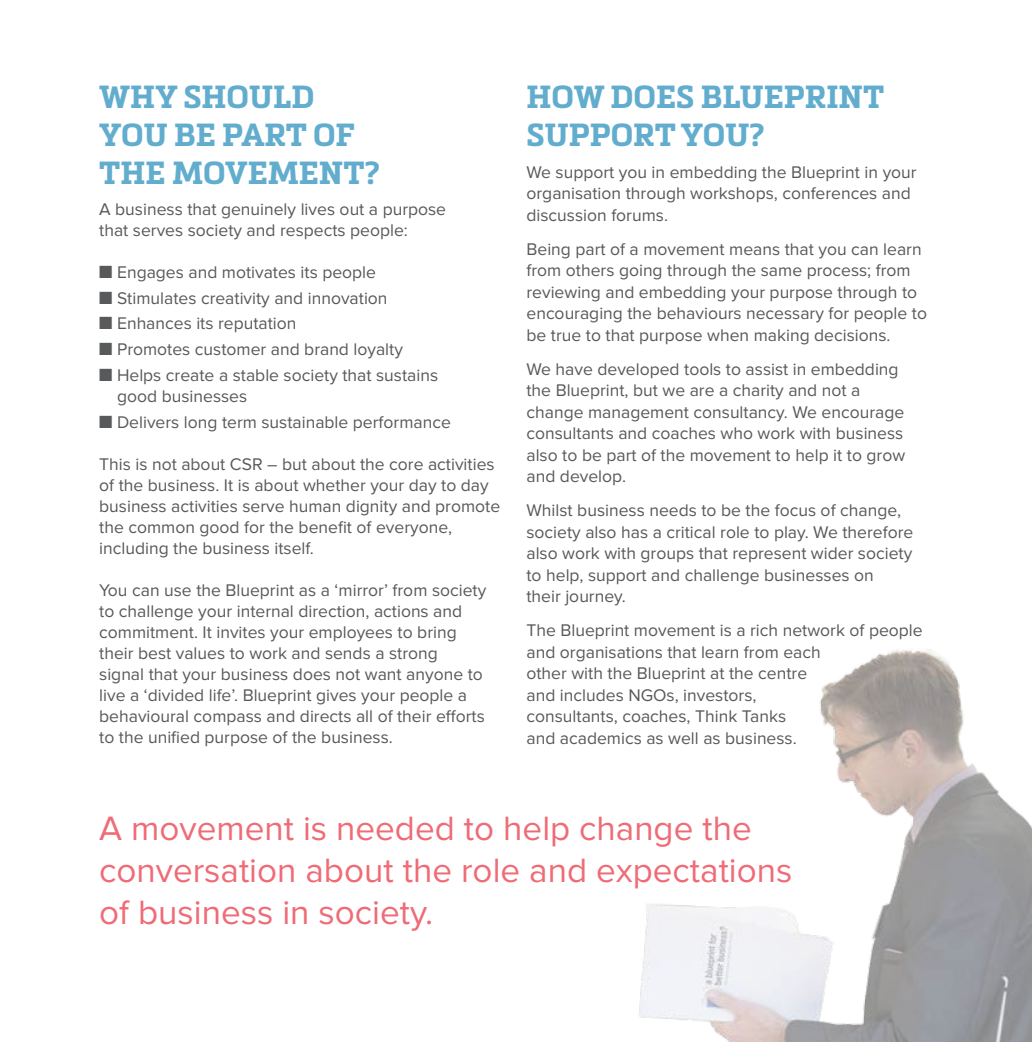
<style>
.page{position:relative;width:1032px;height:1042px;background:#fff}
.page>*{position:absolute;margin:0;border:0;box-sizing:border-box;transform-origin:0 0}
.t1{font:35px/42px "Proxima Nova";color:#ef6b76}
.t2{font:700 31.5px/37.8px "Metronic Slab Pro";color:#62adce}
.t3{font:17.5px/21.5px "Proxima Nova";color:#58595b}
</style>
<div class="page">
<img style="left:639px;top:649px;width:393px;height:393px">
<h2 class="t2" style="left:99px;top:77px;width:282px">WHY SHOULD<br>YOU BE PART OF<br>THE MOVEMENT?</h2>
<p class="t3" style="left:99px;top:198px;width:348px;line-height:21px">A business that genuinely lives out a purpose that serves society and respects people:</p>
<p class="t3" style="left:99px;top:261px;width:278px">■ Engages and motivates its people</p>
<p class="t3" style="left:99px;top:287px;width:290px">■ Stimulates creativity and innovation</p>
<p class="t3" style="left:99px;top:313px;width:199px">■ Enhances its reputation</p>
<p class="t3" style="left:99px;top:339px;width:305px">■ Promotes customer and brand loyalty</p>
<p class="t3" style="left:117px;top:365px;width:323px;line-height:21px;text-indent:-18px">■ Helps create a stable society that sustains good businesses</p>
<p class="t3" style="left:99px;top:412px;width:353px">■ Delivers long term sustainable performance</p>
<p class="t3" style="left:99px;top:454px;width:402px;line-height:21px">This is not about CSR – but about the core activities of the business. It is about whether your day to day business activities serve human dignity and promote the common good for the benefit of everyone, including the business itself.</p>
<p class="t3" style="left:99px;top:580px;width:389px;line-height:21px">You can use the Blueprint as a ‘mirror’ from society to challenge your internal direction, actions and commitment. It invites your employees to bring their best values to work and sends a strong signal that your business does not want anyone to live a ‘divided life’. Blueprint gives your people a behavioural compass and directs all of their efforts to the unified purpose of the business.</p>
<h2 class="t2" style="left:526px;top:77px;width:359px;line-height:38.3px">HOW DOES BLUEPRINT<br>SUPPORT YOU?</h2>
<p class="t3" style="left:526px;top:161px;width:392px">We support you in embedding the Blueprint in your organisation through workshops, conferences and discussion forums.</p>
<p class="t3" style="left:526px;top:238px;width:402px">Being part of a movement means that you can learn from others going through the same process; from reviewing and embedding your purpose through to encouraging the behaviours necessary for people to be true to that purpose when making decisions.</p>
<p class="t3" style="left:526px;top:358px;width:380px">We have developed tools to assist in embedding the Blueprint, but we are a charity and not a change management consultancy. We encourage consultants and coaches who work with business also to be part of the movement to help it to grow and develop.</p>
<p class="t3" style="left:526px;top:500px;width:388px">Whilst business needs to be the focus of change, society also has a critical role to play. We therefore also work with groups that represent wider society to help, support and challenge businesses on<br>their journey.</p>
<p class="t3" style="left:526px;top:620px;width:398px">The Blueprint movement is a rich network of people and organisations that learn from each<br>other with the Blueprint at the centre<br>and includes NGOs, investors,<br>consultants, coaches, Think Tanks<br>and academics as well as business.</p>
<h1 class="t1" style="left:99px;top:808px;width:695px">A movement is needed to help change the conversation about the role and expectations of business in society.</h1>
</div>
